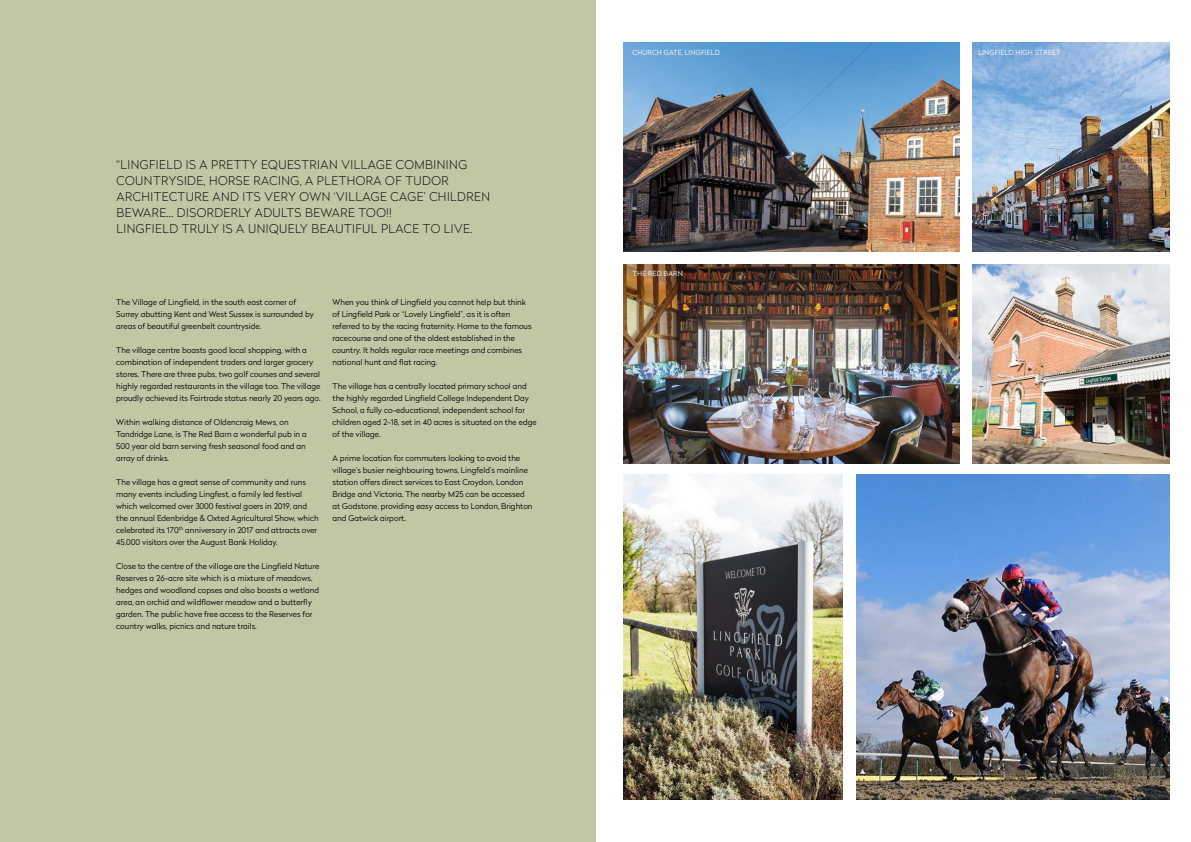
<style>
.page{position:relative;width:1191px;height:842px;background:#fff}
.page>*{position:absolute;margin:0;border:0;box-sizing:border-box;transform-origin:0 0}
.t1{font:100 12px/16px "Radikal";letter-spacing:.04em;color:#000}
.t2{font:300 8px/12px "Radikal";color:#000}
.t3{font:300 7px "Radikal";letter-spacing:.02em;color:#fff}
</style>
<div class="page">
<div style="left:0;top:0;width:595px;height:842px;background:#c0c7a4"></div>
<img style="left:624px;top:42px;width:336px;height:209px">
<img style="left:624px;top:265px;width:336px;height:199px">
<img style="left:972px;top:265px;width:197px;height:199px">
<img style="left:972px;top:43px;width:197px;height:208px">
<img style="left:624px;top:475px;width:218px;height:324px">
<img style="left:856px;top:475px;width:313px;height:324px">
<p class="t1" style="left:116px;top:156px;width:375px">“LINGFIELD IS A PRETTY EQUESTRIAN VILLAGE COMBINING COUNTRYSIDE, HORSE RACING, A PLETHORA OF TUDOR ARCHITECTURE AND ITS VERY OWN ‘VILLAGE CAGE’ CHILDREN BEWARE… DISORDERLY ADULTS BEWARE TOO!!<br>LINGFIELD TRULY IS A UNIQUELY BEAUTIFUL PLACE TO LIVE.</p>
<p class="t2" style="left:116px;top:296px;width:199px">The Village of Lingfield, in the south east corner of<br>Surrey abutting Kent and West Sussex is surrounded by areas of beautiful greenbelt countryside.</p>
<p class="t2" style="left:116px;top:344px;width:206px">The village centre boasts good local shopping, with a combination of independent traders and larger grocery stores. There are three pubs, two golf courses and several highly regarded restaurants in the village too. The village proudly achieved its Fairtrade status nearly 20 years ago.</p>
<p class="t2" style="left:116px;top:416px;width:192px">Within walking distance of Oldencraig Mews, on Tandridge Lane, is The Red Barn a wonderful pub in a 500 year old barn serving fresh seasonal food and an array of drinks.</p>
<p class="t2" style="left:116px;top:476px;width:204px">The village has a great sense of community and runs many events including Lingfest, a family led festival which welcomed over 3000 festival goers in 2019, and the annual Edenbridge &amp; Oxted Agricultural Show, which celebrated its 170<sup>th</sup> anniversary in 2017 and attracts over 45,000 visitors over the August Bank Holiday.</p>
<p class="t2" style="left:116px;top:560px;width:204px">Close to the centre of the village are the Lingfield Nature Reserves a 26-acre site which is a mixture of meadows, hedges and woodland copses and also boasts a wetland area, an orchid and wildflower meadow and a butterfly garden. The public have free access to the Reserves for country walks, picnics and nature trails.</p>
<p class="t2" style="left:332px;top:296px;width:201px">When you think of Lingfield you cannot help but think of Lingfield Park or “Lovely Lingfield”‚ as it is often referred to by the racing fraternity. Home to the famous racecourse and one of the oldest established in the country. It holds regular race meetings and combines national hunt and flat racing.</p>
<p class="t2" style="left:332px;top:380px;width:205px">The village has a centrally located primary school and the highly regarded Lingfield College Independent Day School, a fully co-educational, independent school for children aged 2-18, set in 40 acres is situated on the edge of the village.</p>
<p class="t2" style="left:332px;top:452px;width:201px">A prime location for commuters looking to avoid the village’s busier neighbouring towns, Lingfeld’s mainline station offers direct services to East Croydon, London Bridge and Victoria. The nearby M25 can be accessed at Godstone, providing easy access to London, Brighton and Gatwick airport.</p>
<p class="t3" style="left:632px;top:47px;width:89px">CHURCH GATE, LINGFIELD</p>
<p class="t3" style="left:978px;top:47px;width:84px">LINGFIELD HIGH STREET</p>
<p class="t3" style="left:632px;top:268px;width:52px">THE RED BARN</p>
</div>
